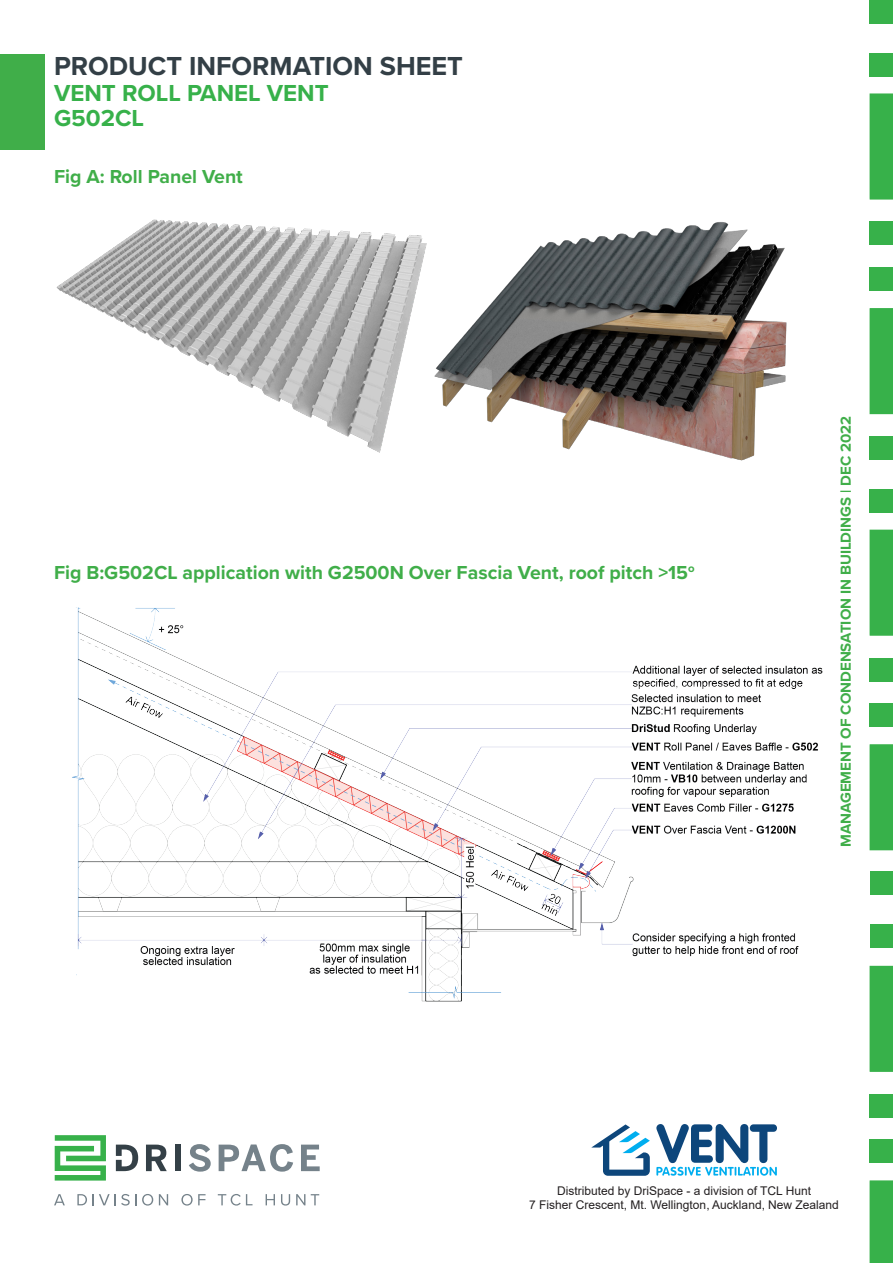
<style>
.page{position:relative;width:893px;height:1263px;background:#fff}
.page>*{position:absolute;margin:0;border:0;box-sizing:border-box;transform-origin:0 0}
.t1{font:700 27px "Proxima Nova";color:#333f46}
.t2{font:700 24px/25.5px "Proxima Nova";color:#37b14a}
.t3{font:700 19.5px "Proxima Nova";color:#40ae49}
.t4{font:700 15px "Proxima Nova";color:#40ae49}
.t5{font:12px/14.4px "Arial";color:#231f20;text-align:center}
</style>
<div class="page">
<div style="left:870px;top:744px;width:23px;height:106px;background:#37b14a"></div>
<div style="left:870px;top:703px;width:23px;height:24px;background:#37b14a"></div>
<div style="left:870px;top:530px;width:23px;height:106px;background:#37b14a"></div>
<div style="left:870px;top:658px;width:23px;height:23px;background:#37b14a"></div>
<div style="left:870px;top:489px;width:23px;height:23px;background:#37b14a"></div>
<div style="left:870px;top:436px;width:23px;height:23px;background:#37b14a"></div>
<div style="left:870px;top:53px;width:23px;height:23px;background:#37b14a"></div>
<div style="left:870px;top:0;width:23px;height:24px;background:#37b14a"></div>
<div style="left:870px;top:924px;width:23px;height:24px;background:#37b14a"></div>
<div style="left:870px;top:871px;width:23px;height:24px;background:#37b14a"></div>
<div style="left:870px;top:1180px;width:23px;height:83px;background:#37b14a"></div>
<div style="left:870px;top:1140px;width:23px;height:23px;background:#37b14a"></div>
<div style="left:870px;top:966px;width:23px;height:106px;background:#37b14a"></div>
<div style="left:870px;top:1094px;width:23px;height:23px;background:#37b14a"></div>
<div style="left:870px;top:308px;width:23px;height:106px;background:#37b14a"></div>
<div style="left:870px;top:267px;width:23px;height:24px;background:#37b14a"></div>
<div style="left:870px;top:93px;width:23px;height:107px;background:#37b14a"></div>
<div style="left:870px;top:222px;width:23px;height:23px;background:#37b14a"></div>
<div style="left:0;top:54px;width:45px;height:95px;background:#40ae49"></div>
<svg style="left:55px;top:1135px;width:51px;height:45px"></svg>
<svg style="left:146px;top:1144px;width:21px;height:27px"></svg>
<div style="left:175px;top:1144px;width:6px;height:27px;background:#344047"></div>
<svg style="left:189px;top:1144px;width:22px;height:27px"></svg>
<svg style="left:219px;top:1144px;width:74px;height:27px"></svg>
<svg style="left:301px;top:1144px;width:19px;height:27px"></svg>
<svg style="left:116px;top:1144px;width:22px;height:27px"></svg>
<svg style="left:54px;top:1194px;width:11px;height:11px"></svg>
<svg style="left:77px;top:1194px;width:10px;height:11px"></svg>
<svg style="left:93px;top:1194px;width:60px;height:11px"></svg>
<svg style="left:159px;top:1194px;width:9px;height:11px"></svg>
<svg style="left:181px;top:1194px;width:25px;height:11px"></svg>
<svg style="left:218px;top:1194px;width:34px;height:11px"></svg>
<svg style="left:266px;top:1194px;width:9px;height:11px"></svg>
<svg style="left:281px;top:1194px;width:9px;height:11px"></svg>
<svg style="left:296px;top:1194px;width:9px;height:11px"></svg>
<svg style="left:311px;top:1194px;width:8px;height:11px"></svg>
<svg style="left:591px;top:1124px;width:59px;height:52px"></svg>
<svg style="left:656px;top:1124px;width:121px;height:52px"></svg>
<img style="left:72px;top:607px;width:751px;height:395px">
<img style="left:56px;top:219px;width:362px;height:234px">
<img style="left:418px;top:222px;width:369px;height:239px">
<h1 class="t1" style="left:54px;top:46px;width:410px">PRODUCT INFORMATION SHEET</h1>
<h2 class="t2" style="left:54px;top:80px;width:276px">VENT ROLL PANEL VENT<br>G502CL</h2>
<p class="t3" style="left:54px;top:162px;width:190px">Fig A: Roll Panel Vent</p>
<p class="t3" style="left:54px;top:557px;width:642px">Fig B:G502CL application with G2500N Over Fascia Vent, roof pitch &gt;15<sup>o</sup></p>
<p class="t4" style="left:835px;top:847px;width:432px;rotate:-90deg">MANAGEMENT OF CONDENSATION IN BUILDINGS | DEC 2022</p>
<p class="t5" style="left:529px;top:1183px;width:311px">Distributed by DriSpace - a division of TCL Hunt<br>7 Fisher Crescent, Mt. Wellington, Auckland, New Zealand</p>
</div>
